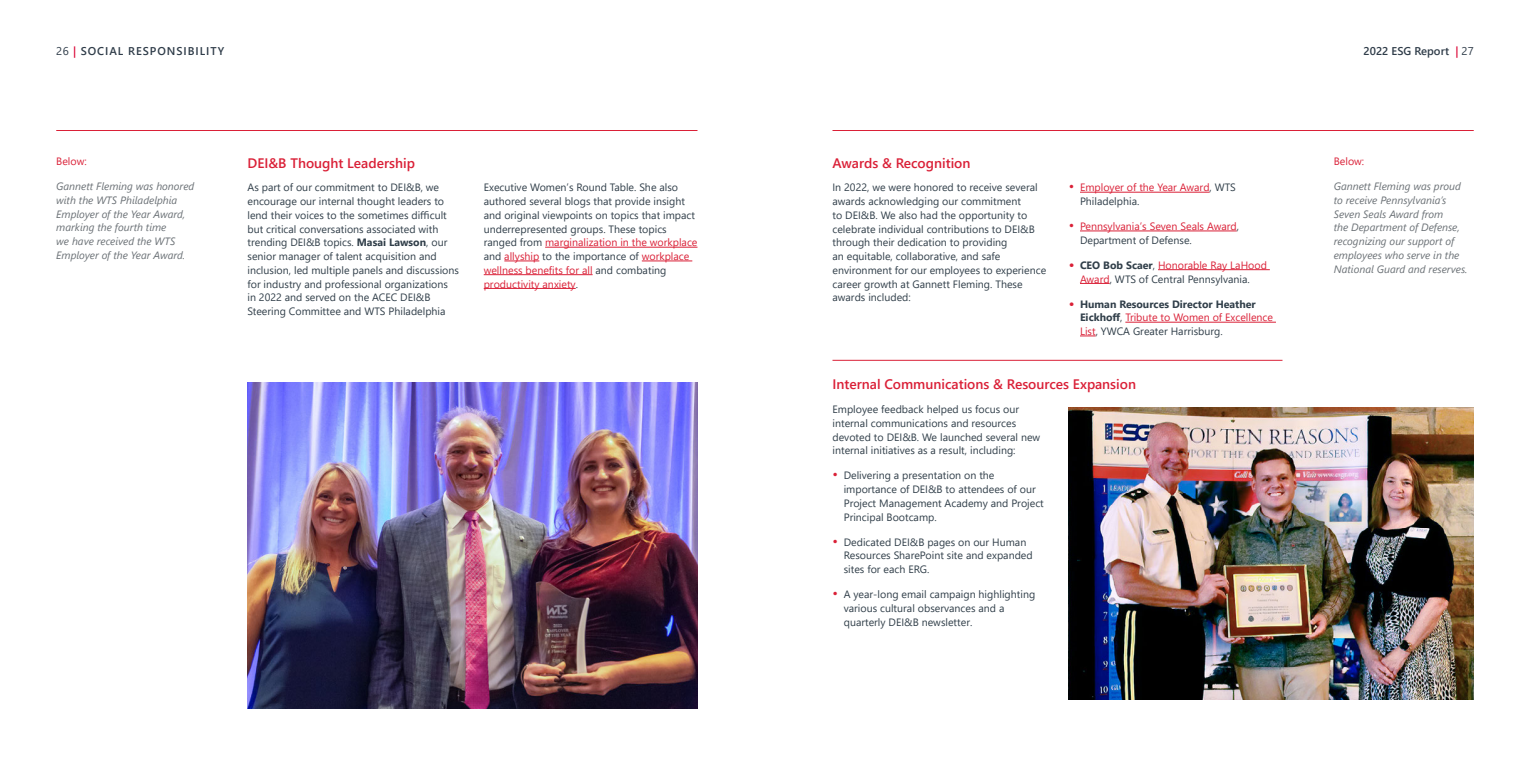
<style>
.page{position:relative;width:1530px;height:765px;background:#fff}
.page>*{position:absolute;margin:0;border:0;box-sizing:border-box;transform-origin:0 0}
.t1{font:600 13.75px "Segoe UI";color:#da2037}
.t2{font:600 11.25px "Segoe UI";letter-spacing:.085em;color:#2f3c49}
.t3{font:600 11.25px "Segoe UI";color:#2f3c49}
.t4{font:10.62px/13.8px "Segoe UI";color:#303e49}
.t5{font:italic 10.62px/13.8px "Segoe UI";color:#6b7176}
.t6{font:10.62px/13.8px "Segoe UI";color:#da2037}
.t7{font:700 10.62px/13.8px "Segoe UI";color:#303e49}
.s1{font-weight:400}
.s2{color:#da0032}
.s3{font-weight:700}
.s4{color:#da2037}
.s5{font-size:13.75px}
.s6{color:#303e49}
.s7{font-weight:700;font-size:13.75px;color:#da2037}
.s8{font-size:13.75px;color:#da2037}
.s9{font-weight:400;color:#da2037}
</style>
<div class="page">
<hr style="left:56px;top:130px;width:642px;height:1px;background:#da2037">
<hr style="left:1080px;top:192px;width:130px;height:1px;background:#da2037">
<hr style="left:1080px;top:231px;width:157px;height:1px;background:#da2037">
<hr style="left:1158px;top:269px;width:112px;height:1px;background:#da2037">
<hr style="left:1080px;top:283px;width:30px;height:1px;background:#da2037">
<hr style="left:1125px;top:322px;width:151px;height:1px;background:#da2037">
<svg style="left:1080px;top:336px;width:16px;height:1px"></svg>
<img style="left:1069px;top:408px;width:405px;height:292px">
<hr style="left:832px;top:130px;width:642px;height:1px;background:#da2037">
<hr style="left:832px;top:360px;width:450px;height:1px;background:#da2037">
<hr style="left:545px;top:247px;width:152px;height:1px;background:#da2037">
<hr style="left:504px;top:261px;width:35px;height:1px;background:#da2037">
<hr style="left:642px;top:261px;width:50px;height:1px;background:#da2037">
<hr style="left:484px;top:274px;width:109px;height:1px;background:#da2037">
<hr style="left:484px;top:288px;width:92px;height:1px;background:#da2037">
<img style="left:248px;top:382px;width:450px;height:327px">
<p class="t2" style="left:56px;top:40px;width:170px"><span class="s1">26</span> <span class="s2">|</span> SOCIAL RESPONSIBILITY</p>
<p class="t3" style="left:1364px;top:40px;width:112px">2022 ESG Report <span class="s2">|</span> <span class="s1">27</span></p>
<p class="t6" style="left:56px;top:154px;width:32px">Below:</p>
<p class="t5" style="left:56px;top:178px;width:140px">Gannett Fleming was honored with the WTS Philadelphia<br>Employer of the Year Award, marking the fourth time<br>we have received the WTS<br>Employer of the Year Award.</p>
<p class="t1" style="left:248px;top:150px;width:169px">DEI&amp;B Thought Leadership</p>
<p class="t4" style="left:248px;top:180px;width:213px">As part of our commitment to DEI&amp;B, we encourage our internal thought leaders to lend their voices to the sometimes difficult but critical conversations associated with trending DEI&amp;B topics. <span class="s3">Masai Lawson</span>, our senior manager of talent acquisition and inclusion, led multiple panels and discussions for industry and professional organizations in 2022 and served on the ACEC DEI&amp;B Steering Committee and WTS Philadelphia</p>
<p class="t4" style="left:484px;top:180px;width:215px">Executive Women’s Round Table. She also authored several blogs that provide insight and original viewpoints on topics that impact underrepresented groups. These topics ranged from <span class="s4">marginalization in the workplace </span>and <span class="s4">allyship</span> to the importance of <span class="s4">workplace wellness benefits for all</span> and combating <span class="s4">productivity anxiety</span>.</p>
<p class="t1" style="left:832px;top:150px;width:140px">Awards &amp; Recognition</p>
<p class="t4" style="left:832px;top:180px;width:215px">In 2022, we were honored to receive several awards acknowledging our commitment<br>to DEI&amp;B. We also had the opportunity to celebrate individual contributions to DEI&amp;B through their dedication to providing<br>an equitable, collaborative, and safe environment for our employees to experience career growth at Gannett Fleming. These awards included:</p>
<p class="t6" style="left:1080px;top:180px;width:157px;text-indent:-11px"><span class="s5">•</span> Employer of the Year Award<span class="s6">, WTS<br>Philadelphia.</span></p>
<p class="t6" style="left:1080px;top:218px;width:161px;text-indent:-11px"><span class="s5">•</span> Pennsylvania’s Seven Seals Award<span class="s6">,<br>Department of Defense.</span></p>
<p class="t4" style="left:1069px;top:257px;width:200px;text-align:center"><span class="s7">•</span> <span class="s3">CEO Bob Scaer</span>, <span class="s4">Honorable Ray LaHood<br>Award</span>, WTS of Central Pennsylvania.</p>
<p class="t7" style="left:1080px;top:296px;width:195px;text-indent:-11px"><span class="s8">•</span> Human Resources Director Heather<br>Eickhoff<span class="s1">,</span> <span class="s9">Tribute to Women of Excellence<br>List</span><span class="s1">, YWCA Greater Harrisburg.</span></p>
<p class="t1" style="left:832px;top:371px;width:305px">Internal Communications &amp; Resources Expansion</p>
<p class="t4" style="left:832px;top:401px;width:209px">Employee feedback helped us focus our internal communications and resources devoted to DEI&amp;B. We launched several new internal initiatives as a result, including:</p>
<p class="t4" style="left:844px;top:468px;width:202px;text-indent:-11px"><span class="s8">•</span> Delivering a presentation on the importance of DEI&amp;B to attendees of our Project Management Academy and Project Principal Bootcamp.</p>
<p class="t4" style="left:844px;top:534px;width:191px;text-indent:-11px"><span class="s8">•</span> Dedicated DEI&amp;B pages on our Human<br>Resources SharePoint site and expanded sites for each ERG.</p>
<p class="t4" style="left:844px;top:586px;width:193px;text-indent:-11px"><span class="s8">•</span> A year-long email campaign highlighting various cultural observances and a quarterly DEI&amp;B newsletter.</p>
<p class="t6" style="left:1334px;top:154px;width:32px">Below:</p>
<p class="t5" style="left:1334px;top:178px;width:135px">Gannett Fleming was proud to receive Pennsylvania’s<br>Seven Seals Award from<br>the Department of Defense, recognizing our support of employees who serve in the<br>National Guard and reserves.</p>
</div>
